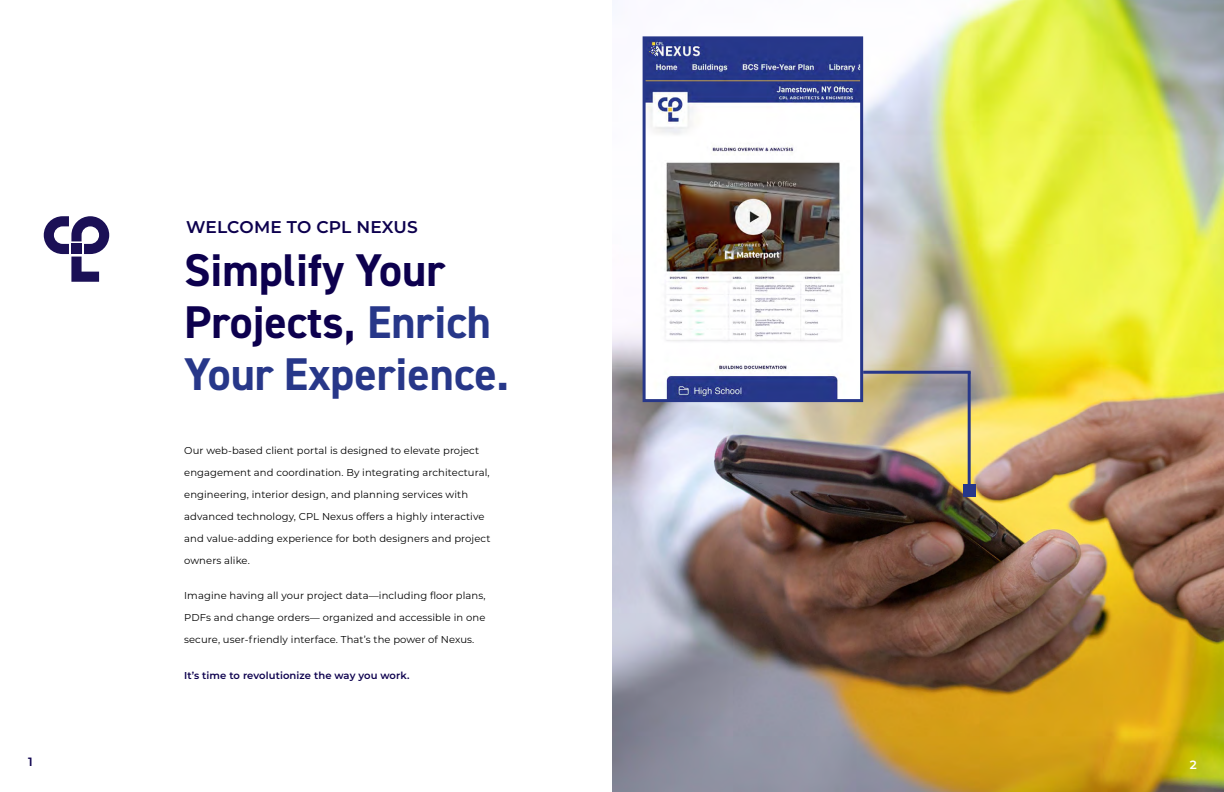
<style>
.page{position:relative;width:1224px;height:792px;background:#fff}
.page>*{position:absolute;margin:0;border:0;box-sizing:border-box;transform-origin:0 0}
.t1{font:700 46px/52px "DIN2014";color:#0d004e}
.t2{font:600 17px "Montserrat";color:#0d004e}
.t3{font:600 12px "Montserrat";color:#0d004e}
.t4{font:600 12px "Montserrat";color:#fff}
.t5{font:10px "Montserrat";letter-spacing:.01em;color:#000}
.t6{font:600 10px "Montserrat";letter-spacing:.01em;color:#0d004e}
.s1{color:#273789}
</style>
<div class="page">
<img style="left:612px;top:0;width:612px;height:792px">
<svg style="left:44px;top:216px;width:65px;height:66px"></svg>
<img style="left:647px;top:40px;width:212px;height:358px">
<div style="left:643px;top:36px;width:220px;height:366px;border:3px solid #273789"></div>
<hr style="left:968px;top:372px;width:3px;height:113px;background:#273789">
<hr style="left:863px;top:371px;width:108px;height:3px;background:#273789">
<div style="left:963px;top:484px;width:13px;height:13px;background:#273789"></div>
<h2 class="t2" style="left:186px;top:215px;width:233px">WELCOME TO CPL NEXUS</h2>
<h1 class="t1" style="left:184px;top:244px;width:326px">Simplify Your<br>Projects, <span class="s1">Enrich<br>Your Experience.</span></h1>
<p class="t5" style="left:184px;top:444px;width:296px">Our web-based client portal is designed to elevate project</p>
<p class="t5" style="left:184px;top:466px;width:307px">engagement and coordination. By integrating architectural,</p>
<p class="t5" style="left:184px;top:488px;width:285px">engineering, interior design, and planning services with</p>
<p class="t5" style="left:184px;top:510px;width:302px">advanced technology, CPL Nexus offers a highly interactive</p>
<p class="t5" style="left:184px;top:532px;width:308px">and value-adding experience for both designers and project</p>
<p class="t5" style="left:184px;top:554px;width:67px">owners alike.</p>
<p class="t5" style="left:184px;top:589px;width:303px">Imagine having all your project data—including floor plans,</p>
<p class="t5" style="left:184px;top:611px;width:303px">PDFs and change orders— organized and accessible in one</p>
<p class="t5" style="left:184px;top:633px;width:292px">secure, user-friendly interface. That’s the power of Nexus.</p>
<p class="t6" style="left:184px;top:668px;width:227px">It’s time to revolutionize the way you work.</p>
<p class="t3" style="left:28px;top:754px;width:6px">1</p>
<p class="t4" style="left:1190px;top:756px;width:8px">2</p>
</div>
